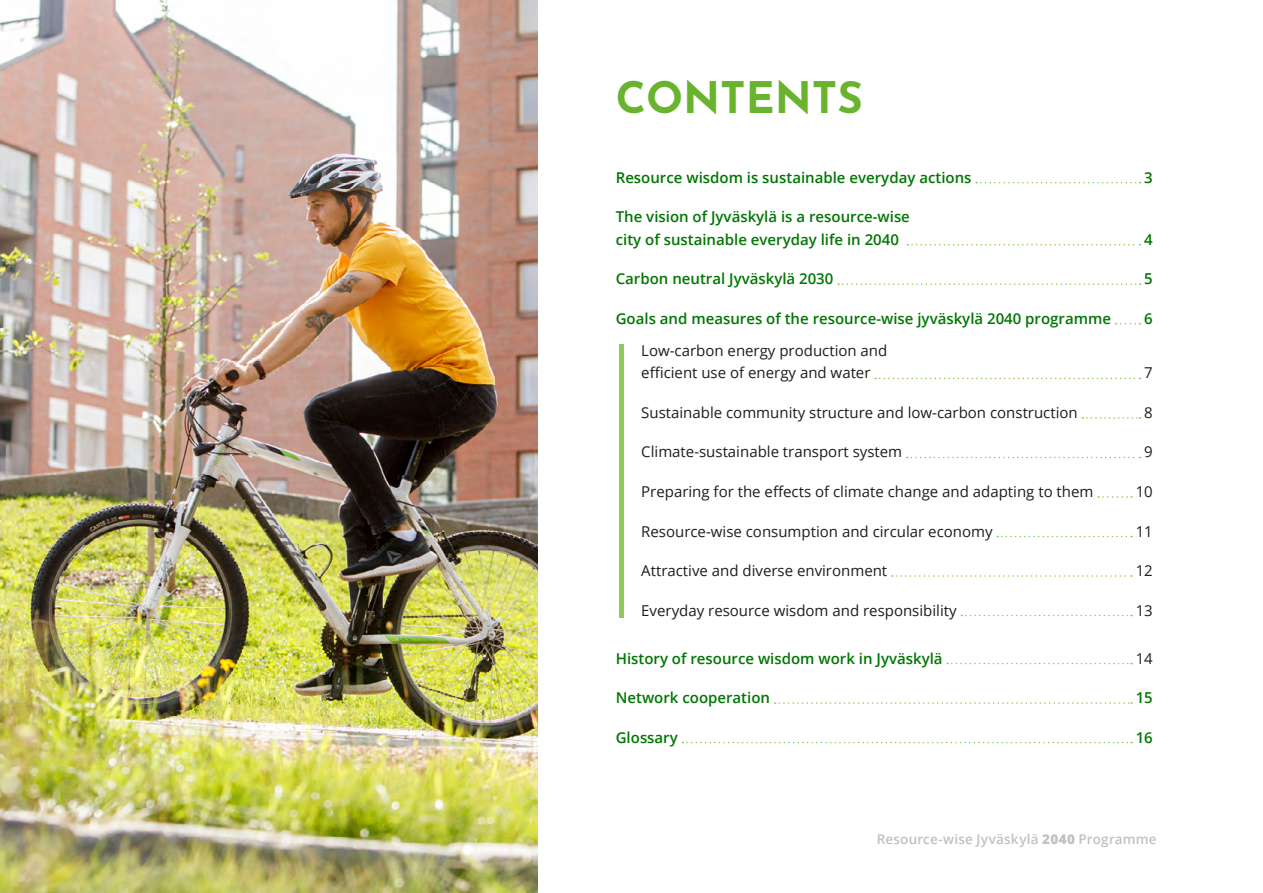
<style>
.page{position:relative;width:1263px;height:893px;background:#fff}
.page>*{position:absolute;margin:0;border:0;box-sizing:border-box;transform-origin:0 0}
.t1{font:700 43.5px "Josefin Sans";color:#69b32e}
.t2{font:15px/22.5px "Open Sans";color:#1d1d1b}
.t3{font:600 15px/22.5px "Open Sans";color:#007603}
.t4{font:600 13.5px "Open Sans";letter-spacing:.01em;color:#c1c1c1}
.s1{font-weight:800}
</style>
<div class="page">
<svg style="left:976px;top:182px;width:164px;height:1px"></svg>
<svg style="left:907px;top:244px;width:233px;height:1px"></svg>
<svg style="left:838px;top:283px;width:302px;height:2px"></svg>
<svg style="left:1116px;top:323px;width:24px;height:1px"></svg>
<svg style="left:875px;top:378px;width:265px;height:1px"></svg>
<svg style="left:1082px;top:417px;width:58px;height:2px"></svg>
<svg style="left:907px;top:457px;width:233px;height:1px"></svg>
<svg style="left:1098px;top:496px;width:34px;height:2px"></svg>
<svg style="left:997px;top:536px;width:135px;height:1px"></svg>
<svg style="left:892px;top:575px;width:240px;height:2px"></svg>
<svg style="left:961px;top:615px;width:171px;height:1px"></svg>
<svg style="left:947px;top:663px;width:185px;height:1px"></svg>
<svg style="left:775px;top:702px;width:357px;height:2px"></svg>
<svg style="left:682px;top:742px;width:450px;height:1px"></svg>
<img style="left:0;top:0;width:538px;height:893px">
<div style="left:619px;top:344px;width:5px;height:274px;background:#8eca57"></div>
<h2 class="t1" style="left:616px;top:59px;width:248px">CONTENTS</h2>
<p class="t3" style="left:616px;top:166px;width:357px">Resource wisdom is sustainable everyday actions</p>
<p class="t3" style="left:1144px;top:166px;width:10px">3</p>
<p class="t3" style="left:616px;top:205px;width:296px">The vision of Jyväskylä is a resource-wise city of sustainable everyday life in 2040</p>
<p class="t3" style="left:1144px;top:228px;width:10px">4</p>
<p class="t3" style="left:616px;top:267px;width:219px">Carbon neutral Jyväskylä 2030</p>
<p class="t3" style="left:1144px;top:267px;width:10px">5</p>
<p class="t3" style="left:616px;top:307px;width:497px">Goals and measures of the resource-wise jyväskylä 2040 programme</p>
<p class="t3" style="left:1144px;top:307px;width:10px">6</p>
<p class="t2" style="left:641px;top:339px;width:248px">Low-carbon energy production and efficient use of energy and water</p>
<p class="t2" style="left:1144px;top:361px;width:10px">7</p>
<p class="t2" style="left:641px;top:401px;width:438px">Sustainable community structure and low-carbon construction</p>
<p class="t2" style="left:1144px;top:401px;width:10px">8</p>
<p class="t2" style="left:641px;top:440px;width:262px">Climate-sustainable transport system</p>
<p class="t2" style="left:1144px;top:440px;width:10px">9</p>
<p class="t2" style="left:641px;top:480px;width:454px">Preparing for the effects of climate change and adapting to them</p>
<p class="t2" style="left:1136px;top:480px;width:19px">10</p>
<p class="t2" style="left:641px;top:519px;width:353px">Resource-wise consumption and circular economy</p>
<p class="t2" style="left:1136px;top:519px;width:19px">11</p>
<p class="t2" style="left:641px;top:559px;width:247px">Attractive and diverse environment</p>
<p class="t2" style="left:1136px;top:559px;width:19px">12</p>
<p class="t2" style="left:641px;top:598px;width:317px">Everyday resource wisdom and responsibility</p>
<p class="t2" style="left:1136px;top:598px;width:19px">13</p>
<p class="t3" style="left:616px;top:646px;width:328px">History of resource wisdom work in Jyväskylä</p>
<p class="t2" style="left:1136px;top:646px;width:19px">14</p>
<p class="t3" style="left:616px;top:686px;width:156px">Network cooperation</p>
<p class="t3" style="left:1136px;top:686px;width:19px">15</p>
<p class="t3" style="left:616px;top:725px;width:64px">Glossary</p>
<p class="t3" style="left:1136px;top:725px;width:19px">16</p>
<p class="t4" style="left:877px;top:830px;width:281px">Resource-wise Jyväskylä <span class="s1">2040</span> Programme</p>
</div>
